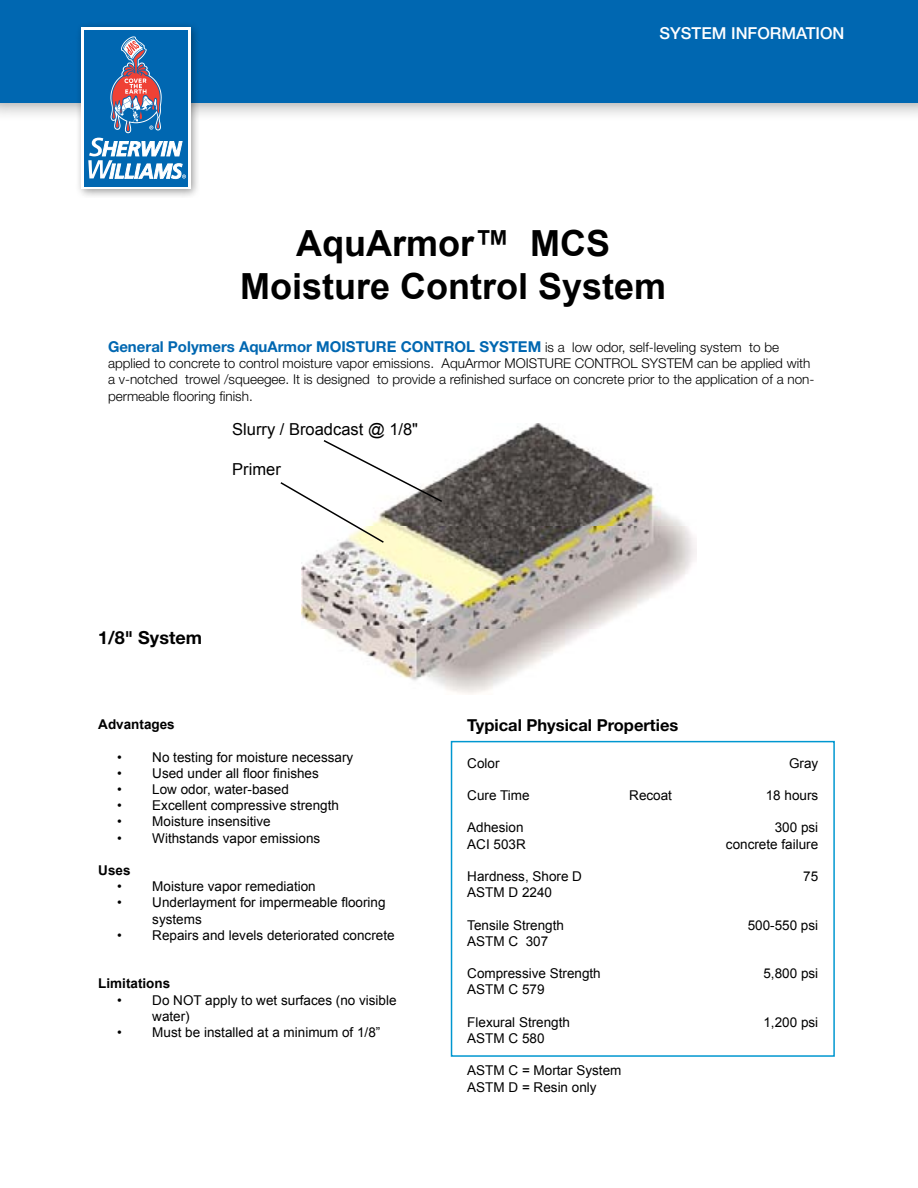
<style>
.page{position:relative;width:918px;height:1188px;background:#fff}
.page>*{position:absolute;margin:0;border:0;box-sizing:border-box;transform-origin:0 0}
.t1{font:700 36px/43.2px "Arial";color:#000;text-align:center}
.t2{font:700 18px "Helvetica Neue LT Std";color:#000}
.t3{font:16.5px "Arial";color:#000}
.t4{font:700 16.5px "Helvetica Neue LT Std";color:#000}
.t5{font:500 16.5px "Helvetica Neue LT Std";color:#fff}
.t6{font:700 15px "Helvetica Neue LT Std";color:#0067b1}
.t7{font:13.5px/16.2px "Arial";color:#000}
.t8{font:300 13.5px/16.2px "Helvetica Neue LT Std";color:#000}
.t9{font:700 13.5px "Arial";color:#000}
.s1{font-weight:300;font-size:13.5px;color:#000}
</style>
<div class="page">
<div style="left:0;top:0;width:918px;height:123px;background:#000;opacity:.49"></div>
<div style="left:0;top:0;width:918px;height:102px;background:#0067b1"></div>
<div style="left:75px;top:21px;width:125px;height:177px;background:#000;opacity:.4"></div>
<div style="left:81px;top:27px;width:109px;height:162px;background:#fff"></div>
<div style="left:84px;top:30px;width:104px;height:156px;background:#0067b1"></div>
<svg style="left:88px;top:36px;width:98px;height:144px"></svg>
<div style="left:451px;top:741px;width:384px;height:316px;border:2px solid #0097d0"></div>
<img style="left:301px;top:423px;width:396px;height:271px">
<svg style="left:280px;top:439px;width:164px;height:105px"></svg>
<p class="t5" style="left:660px;top:23px;width:186px">SYSTEM INFORMATION</p>
<h1 class="t1" style="left:240px;top:223px;width:428px">AquArmor™ MCS<br>Moisture Control System</h1>
<p class="t6" style="left:108px;top:337px;width:673px">General Polymers AquArmor MOISTURE CONTROL SYSTEM <span class="s1">is a low odor, self-leveling system to be</span></p>
<p class="t8" style="left:108px;top:355px;width:708px">applied to concrete to control moisture vapor emissions. AquArmor MOISTURE CONTROL SYSTEM can be applied with a v-notched trowel /squeegee. It is designed to provide a refinished surface on concrete prior to the application of a non&shy;permeable flooring finish.</p>
<p class="t3" style="left:232px;top:419px;width:187px">Slurry / Broadcast @ 1/8"</p>
<p class="t3" style="left:232px;top:458px;width:50px">Primer</p>
<h2 class="t2" style="left:98px;top:626px;width:105px">1/8" System</h2>
<p class="t9" style="left:98px;top:715px;width:78px">Advantages</p>
<p class="t7" style="left:117px;top:749px;width:238px">• No testing for moisture necessary</p>
<p class="t7" style="left:117px;top:765px;width:203px">• Used under all floor finishes</p>
<p class="t7" style="left:117px;top:781px;width:173px">• Low odor, water-based</p>
<p class="t7" style="left:117px;top:797px;width:224px">• Excellent compressive strength</p>
<p class="t7" style="left:117px;top:814px;width:155px">• Moisture insensitive</p>
<p class="t7" style="left:117px;top:830px;width:205px">• Withstands vapor emissions</p>
<p class="t9" style="left:98px;top:861px;width:34px">Uses</p>
<p class="t7" style="left:117px;top:878px;width:200px">• Moisture vapor remediation</p>
<p class="t7" style="left:152px;top:895px;width:235px;text-indent:-35px">• Underlayment for impermeable flooring systems</p>
<p class="t7" style="left:117px;top:927px;width:279px">• Repairs and levels deteriorated concrete</p>
<p class="t9" style="left:98px;top:975px;width:74px">Limitations</p>
<p class="t7" style="left:152px;top:992px;width:246px;text-indent:-35px">• Do NOT apply to wet surfaces (no visible water)</p>
<p class="t7" style="left:117px;top:1024px;width:265px">• Must be installed at a minimum of 1/8”</p>
<p class="t4" style="left:467px;top:715px;width:213px">Typical Physical Properties</p>
<p class="t7" style="left:467px;top:755px;width:34px">Color</p>
<p class="t7" style="left:789px;top:755px;width:31px">Gray</p>
<p class="t7" style="left:467px;top:787px;width:64px">Cure Time</p>
<p class="t7" style="left:629px;top:787px;width:44px">Recoat</p>
<p class="t7" style="left:766px;top:787px;width:54px">18 hours</p>
<p class="t7" style="left:467px;top:820px;width:58px">Adhesion</p>
<p class="t7" style="left:775px;top:820px;width:45px">300 psi</p>
<p class="t7" style="left:467px;top:836px;width:60px">ACI 503R</p>
<p class="t7" style="left:726px;top:836px;width:94px">concrete failure</p>
<p class="t7" style="left:467px;top:868px;width:116px">Hardness, Shore D</p>
<p class="t7" style="left:803px;top:868px;width:17px">75</p>
<p class="t7" style="left:467px;top:884px;width:86px">ASTM D 2240</p>
<p class="t7" style="left:467px;top:917px;width:98px">Tensile Strength</p>
<p class="t7" style="left:748px;top:917px;width:72px">500-550 psi</p>
<p class="t7" style="left:467px;top:933px;width:83px">ASTM C 307</p>
<p class="t7" style="left:467px;top:965px;width:135px">Compressive Strength</p>
<p class="t7" style="left:763px;top:965px;width:56px">5,800 psi</p>
<p class="t7" style="left:467px;top:982px;width:79px">ASTM C 579</p>
<p class="t7" style="left:467px;top:1014px;width:104px">Flexural Strength</p>
<p class="t7" style="left:763px;top:1014px;width:56px">1,200 psi</p>
<p class="t7" style="left:467px;top:1030px;width:79px">ASTM C 580</p>
<p class="t7" style="left:467px;top:1063px;width:156px">ASTM C = Mortar System<br>ASTM D = Resin only</p>
</div>
